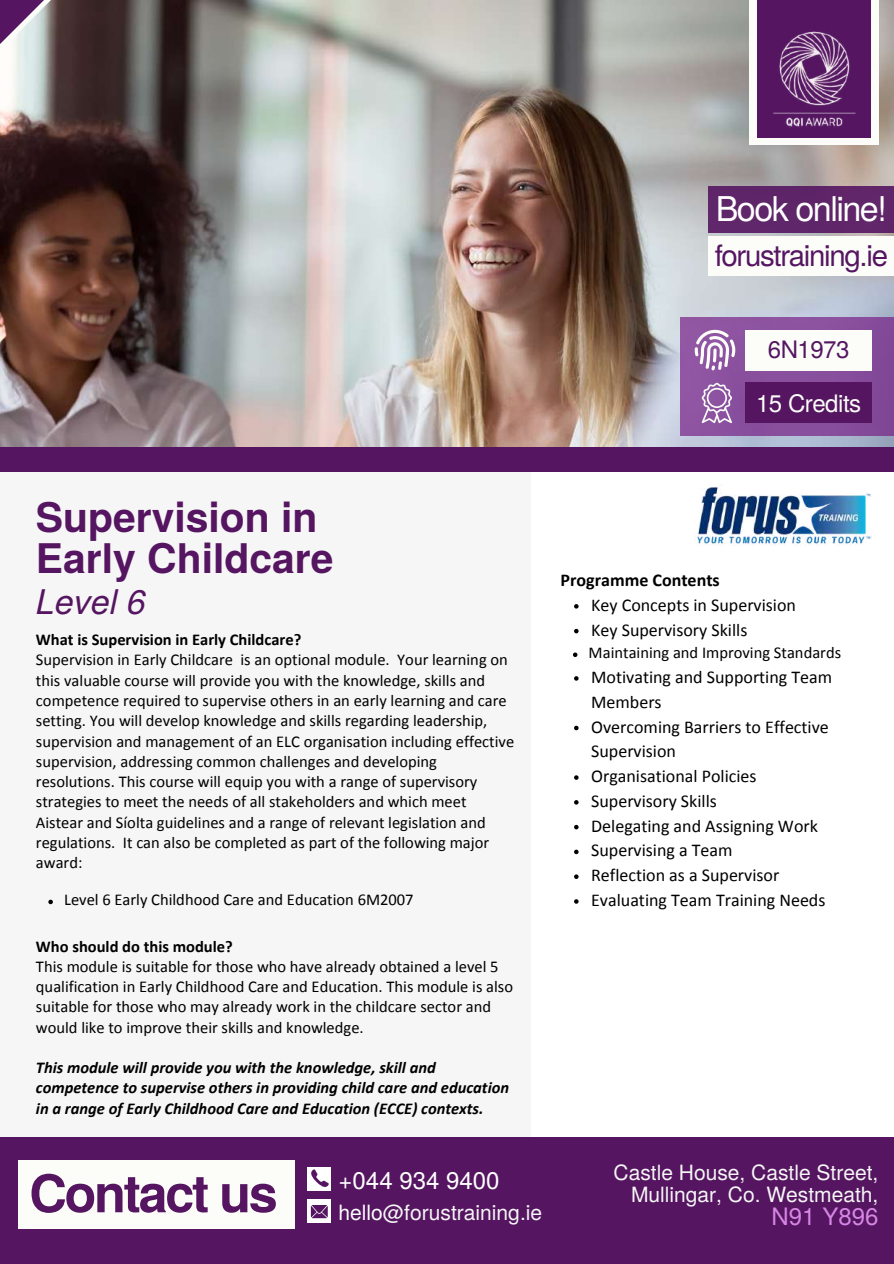
<style>
.page{position:relative;width:894px;height:1264px;background:#fff}
.page>*{position:absolute;margin:0;border:0;box-sizing:border-box;transform-origin:0 0}
.t1{font:700 52.05px "Te X Gyre Heros";letter-spacing:-.045em;color:#551561}
.t2{font:700 40.8px/40.5px "Te X Gyre Heros";color:#551561}
.t3{font:34.05px "Te X Gyre Heros";letter-spacing:-.045em;color:#fff}
.t4{font:italic 34.05px "Te X Gyre Heros";color:#551561}
.t5{font:29.4px "Te X Gyre Heros";letter-spacing:-.045em;color:#551561}
.t6{font:24px "Te X Gyre Heros";color:#fff}
.t7{font:24px "Te X Gyre Heros";letter-spacing:-.02em;color:#fcfdf9}
.t8{font:24px "Te X Gyre Heros";color:#d686e4}
.t9{font:24px "Te X Gyre Heros";letter-spacing:-.02em;color:#551561}
.t10{font:21px/21.5px "Te X Gyre Heros";color:#f6f6f6;text-align:right}
.t11{font:18px/24.8px "Calibri";color:#000}
.t12{font:700 18px "Calibri";color:#000}
.t13{font:16.5px/20.2px "Calibri";color:#000}
.t14{font:italic 700 16.5px/20.2px "Calibri";color:#000}
.t15{font:700 16.5px "Calibri";color:#000}
.s1{color:#fff}
</style>
<div class="page">
<div style="left:0;top:472px;width:530px;height:671px;background:#f6f6f6"></div>
<img style="left:0;top:0;width:893px;height:447px">
<div style="left:0;top:447px;width:893px;height:25px;background:#551561"></div>
<div style="left:680px;top:318px;width:213px;height:118px;background:#884f9e"></div>
<div style="left:745px;top:383px;width:126px;height:40px;background:#551561"></div>
<div style="left:0;top:1136px;width:893px;height:127px;background:#551561"></div>
<div style="left:18px;top:1159px;width:276px;height:69px;background:#fcfdf9"></div>
<div style="left:748px;top:0;width:130px;height:145px;background:#fcfdf9"></div>
<div style="left:756px;top:0;width:114px;height:137px;background:#551561"></div>
<img style="left:773px;top:31px;width:82px;height:97px">
<svg style="left:0;top:0;width:76px;height:76px"></svg>
<svg style="left:694px;top:330px;width:41px;height:40px"></svg>
<div style="left:745px;top:330px;width:126px;height:40px;background:#fcfdf9"></div>
<svg style="left:701px;top:383px;width:30px;height:40px"></svg>
<img style="left:694px;top:484px;width:177px;height:61px">
<div style="left:307px;top:1167px;width:24px;height:23px;background:#fff"></div>
<svg style="left:311px;top:1169px;width:18px;height:18px"></svg>
<div style="left:307px;top:1199px;width:24px;height:24px;background:#fff"></div>
<svg style="left:311px;top:1205px;width:17px;height:13px"></svg>
<div style="left:708px;top:186px;width:185px;height:46px;background:#5f2669"></div>
<div style="left:708px;top:236px;width:185px;height:39px;background:#fcfdf9"></div>
<svg style="left:48px;top:899px;width:5px;height:5px"></svg>
<svg style="left:574px;top:604px;width:4px;height:4px"></svg>
<svg style="left:574px;top:629px;width:4px;height:4px"></svg>
<svg style="left:573px;top:652px;width:4px;height:5px"></svg>
<svg style="left:574px;top:676px;width:4px;height:4px"></svg>
<svg style="left:574px;top:725px;width:4px;height:5px"></svg>
<svg style="left:574px;top:775px;width:4px;height:4px"></svg>
<svg style="left:574px;top:800px;width:4px;height:4px"></svg>
<svg style="left:574px;top:824px;width:4px;height:5px"></svg>
<svg style="left:574px;top:849px;width:4px;height:5px"></svg>
<svg style="left:574px;top:874px;width:4px;height:5px"></svg>
<svg style="left:574px;top:899px;width:4px;height:4px"></svg>
<h3 class="t3" style="left:715px;top:181px;width:173px">Book online!</h3>
<h3 class="t5" style="left:714px;top:232px;width:175px">forustraining.ie</h3>
<h3 class="t9" style="left:767px;top:330px;width:83px">6N1973</h3>
<h3 class="t7" style="left:755px;top:385px;width:107px">15 Credits</h3>
<h2 class="t2" style="left:36px;top:495px;width:299px">Supervision in<br>Early Childcare</h2>
<p class="t12" style="left:560px;top:572px;width:161px">Programme Contents</p>
<h3 class="t4" style="left:36px;top:575px;width:111px">Level 6</h3>
<p class="t11" style="left:591px;top:594px;width:206px">Key Concepts in Supervision<br>Key Supervisory Skills</p>
<p class="t13" style="left:588px;top:644px;width:254px">Maintaining and Improving Standards</p>
<p class="t11" style="left:591px;top:666px;width:242px">Motivating and Supporting Team<br>Members<br>Overcoming Barriers to Effective<br>Supervision<br>Organisational Policies<br>Supervisory Skills<br>Delegating and Assigning Work<br>Supervising a Team<br>Reflection as a Supervisor<br>Evaluating Team Training Needs</p>
<p class="t15" style="left:36px;top:632px;width:267px">What is Supervision in Early Childcare?</p>
<p class="t13" style="left:36px;top:651px;width:479px">Supervision in Early Childcare is an optional module. Your learning on this valuable course will provide you with the knowledge, skills and competence required to supervise others in an early learning and care setting. You will develop knowledge and skills regarding leadership, supervision and management of an ELC organisation including effective supervision, addressing common challenges and developing resolutions. This course will equip you with a range of supervisory strategies to meet the needs of all stakeholders and which meet Aistear and Síolta guidelines and a range of relevant legislation and regulations. It can also be completed as part of the following major award:</p>
<p class="t13" style="left:64px;top:891px;width:351px">Level 6 Early Childhood Care and Education 6M2007</p>
<p class="t15" style="left:36px;top:939px;width:198px">Who should do this module?</p>
<p class="t13" style="left:36px;top:957px;width:478px">This module is suitable for those who have already obtained a level 5 qualification in Early Childhood Care and Education. This module is also suitable for those who may already work in the childcare sector and would like to improve their skills and knowledge.</p>
<p class="t14" style="left:36px;top:1058px;width:474px">This module will provide you with the knowledge, skill and competence to supervise others in providing child care and education in a range of Early Childhood Care and Education (ECCE) contexts.</p>
<h1 class="t1" style="left:29px;top:1153px;width:250px">Contact us</h1>
<h3 class="t6" style="left:338px;top:1161px;width:162px">+044 934 9400</h3>
<p class="t10" style="left:338px;top:1200px;width:205px"><span class="s1">hello</span>@forustraining.ie</p>
<p class="t10" style="left:613px;top:1160px;width:266px">Castle House, Castle Street,<br>Mullingar, Co. Westmeath,</p>
<h3 class="t8" style="left:771px;top:1197px;width:108px">N91 Y896</h3>
</div>
